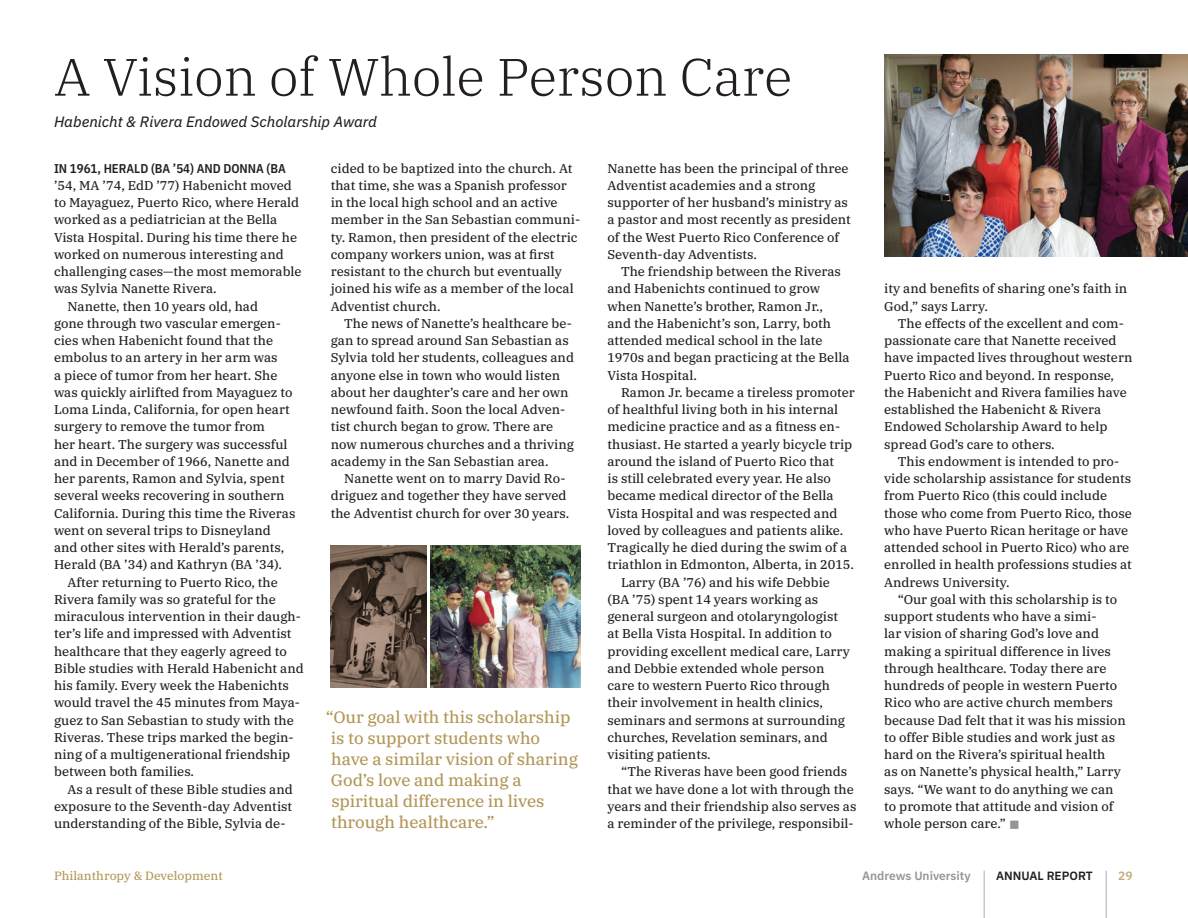
<style>
.page{position:relative;width:1188px;height:918px;background:#fff}
.page>*{position:absolute;margin:0;border:0;box-sizing:border-box;transform-origin:0 0}
.heading_2{font:300 52.5px "IBM Plex Serif";color:#231f20}
.pull_quote_1{font:16.5px/21px "IBM Plex Serif Text";letter-spacing:-.005em;color:#b39758}
.deck_1{font:italic 15px "IBM Plex Sans Text";color:#231f20}
.t1{font:12.75px/17.2px "IBM Plex Serif Text";color:#231f20}
.t2{font:12px "IBM Plex Serif Text";color:#b39758}
.t3{font:600 12px "IBM Plex Sans";color:#939598}
.t4{font:600 12px "IBM Plex Sans";color:#231f20}
.t5{font:600 12px "IBM Plex Sans";color:#c3ac7a}
.s1{font-family:"IBM Plex Sans Cond";font-weight:600}
.s2{color:#939598}
</style>
<div class="page">
<hr style="left:984px;top:871px;width:1px;height:47px;background:#c7c8ca">
<hr style="left:1106px;top:871px;width:1px;height:47px;background:#c7c8ca">
<img style="left:430px;top:545px;width:150px;height:142px">
<img style="left:884px;top:54px;width:304px;height:202px">
<img style="left:331px;top:545px;width:95px;height:142px">
<p class="heading_2" style="left:54px;top:37px;width:740px">A Vision of Whole Person Care</p>
<p class="deck_1" style="left:54px;top:110px;width:324px">Habenicht &amp; Rivera Endowed Scholarship Award</p>
<p class="t1" style="left:54px;top:158px;width:249px"><span class="s1">IN 1961, HERALD (BA ’54) AND DONNA (BA </span>’54, MA ’74, EdD ’77) Habenicht moved to Mayaguez, Puerto Rico, where Herald worked as a pediatrician at the Bella Vista Hospital. During his time there he worked on numerous interesting and challenging cases—the most memorable was Sylvia Nanette Rivera.</p>
<p class="t1" style="left:54px;top:296px;width:243px;text-indent:14px">Nanette, then 10 years old, had<br>gone through two vascular emergen&shy;cies when Habenicht found that the embolus to an artery in her arm was<br>a piece of tumor from her heart. She was quickly airlifted from Mayaguez to Loma Linda, California, for open heart surgery to remove the tumor from<br>her heart. The surgery was successful and in December of 1966, Nanette and her parents, Ramon and Sylvia, spent several weeks recovering in southern California. During this time the Riveras went on several trips to Disneyland and other sites with Herald’s parents, Herald (BA ’34) and Kathryn (BA ’34).</p>
<p class="t1" style="left:54px;top:572px;width:251px;text-indent:14px">After returning to Puerto Rico, the Rivera family was so grateful for the miraculous intervention in their daugh&shy;ter’s life and impressed with Adventist healthcare that they eagerly agreed to Bible studies with Herald Habenicht and his family. Every week the Habenichts would travel the 45 minutes from Maya&shy;guez to San Sebastian to study with the Riveras. These trips marked the begin&shy;ning of a multigenerational friendship between both families.</p>
<p class="t1" style="left:54px;top:779px;width:240px;text-align:justify;text-indent:14px">As a result of these Bible studies and exposure to the Seventh-day Adventist understanding of the Bible, Sylvia de-</p>
<p class="t1" style="left:331px;top:158px;width:251px">cided to be baptized into the church. At that time, she was a Spanish professor in the local high school and an active member in the San Sebastian communi&shy;ty. Ramon, then president of the electric company workers union, was at first resistant to the church but eventually joined his wife as a member of the local Adventist church.</p>
<p class="t1" style="left:331px;top:314px;width:245px;text-indent:14px">The news of Nanette’s healthcare be&shy;gan to spread around San Sebastian as Sylvia told her students, colleagues and anyone else in town who would listen about her daughter’s care and her own newfound faith. Soon the local Adven&shy;tist church began to grow. There are now numerous churches and a thriving academy in the San Sebastian area.</p>
<p class="t1" style="left:331px;top:469px;width:240px;text-indent:14px">Nanette went on to marry David Ro&shy;driguez and together they have served the Adventist church for over 30 years.</p>
<p class="pull_quote_1" style="left:331px;top:705px;width:249px;text-indent:-5px">“Our goal with this scholarship is to support students who have a similar vision of sharing<br>God’s love and making a spiritual difference in lives through healthcare.”</p>
<p class="t1" style="left:608px;top:158px;width:245px">Nanette has been the principal of three Adventist academies and a strong supporter of her husband’s ministry as a pastor and most recently as president of the West Puerto Rico Conference of Seventh-day Adventists.</p>
<p class="t1" style="left:608px;top:262px;width:244px;text-indent:14px">The friendship between the Riveras and Habenichts continued to grow when Nanette’s brother, Ramon Jr., and the Habenicht’s son, Larry, both attended medical school in the late 1970s and began practicing at the Bella Vista Hospital.</p>
<p class="t1" style="left:608px;top:383px;width:249px;text-indent:14px">Ramon Jr. became a tireless promoter of healthful living both in his internal medicine practice and as a fitness en&shy;thusiast. He started a yearly bicycle trip around the island of Puerto Rico that<br>is still celebrated every year. He also became medical director of the Bella Vista Hospital and was respected and loved by colleagues and patients alike.<br>Tragically he died during the swim of a triathlon in Edmonton, Alberta, in 2015.</p>
<p class="t1" style="left:608px;top:572px;width:244px;text-indent:14px">Larry (BA ’76) and his wife Debbie (BA ’75) spent 14 years working as general surgeon and otolaryngologist at Bella Vista Hospital. In addition to providing excellent medical care, Larry and Debbie extended whole person care to western Puerto Rico through their involvement in health clinics, seminars and sermons at surrounding churches, Revelation seminars, and visiting patients.</p>
<p class="t1" style="left:608px;top:762px;width:250px;text-align:center">“The Riveras have been good friends that we have done a lot with through the years and their friendship also serves as a reminder of the privilege, responsibil-</p>
<p class="t1" style="left:884px;top:279px;width:245px">ity and benefits of sharing one’s faith in<br>God,” says Larry.</p>
<p class="t1" style="left:884px;top:314px;width:250px;text-indent:14px">The effects of the excellent and com&shy;passionate care that Nanette received have impacted lives throughout western Puerto Rico and beyond. In response, the Habenicht and Rivera families have established the Habenicht &amp; Rivera Endowed Scholarship Award to help spread God’s care to others.</p>
<p class="t1" style="left:884px;top:452px;width:249px;text-indent:14px">This endowment is intended to pro&shy;vide scholarship assistance for students from Puerto Rico (this could include those who come from Puerto Rico, those who have Puerto Rican heritage or have attended school in Puerto Rico) who are enrolled in health professions studies at Andrews University.</p>
<p class="t1" style="left:884px;top:590px;width:243px;text-indent:14px">“Our goal with this scholarship is to support students who have a simi-<br>lar vision of sharing God’s love and making a spiritual difference in lives through healthcare. Today there are hundreds of people in western Puerto Rico who are active church members because Dad felt that it was his mission to offer Bible studies and work just as hard on the Rivera’s spiritual health<br>as on Nanette’s physical health,” Larry says. “We want to do anything we can to promote that attitude and vision of whole person care.” <span class="s2">■</span></p>
<p class="t2" style="left:54px;top:867px;width:170px">Philanthropy &amp; Development</p>
<p class="t5" style="left:1118px;top:866px;width:16px">29</p>
<p class="t3" style="left:862px;top:866px;width:110px">Andrews University</p>
<p class="t4" style="left:996px;top:866px;width:98px">ANNUAL REPORT</p>
</div>
